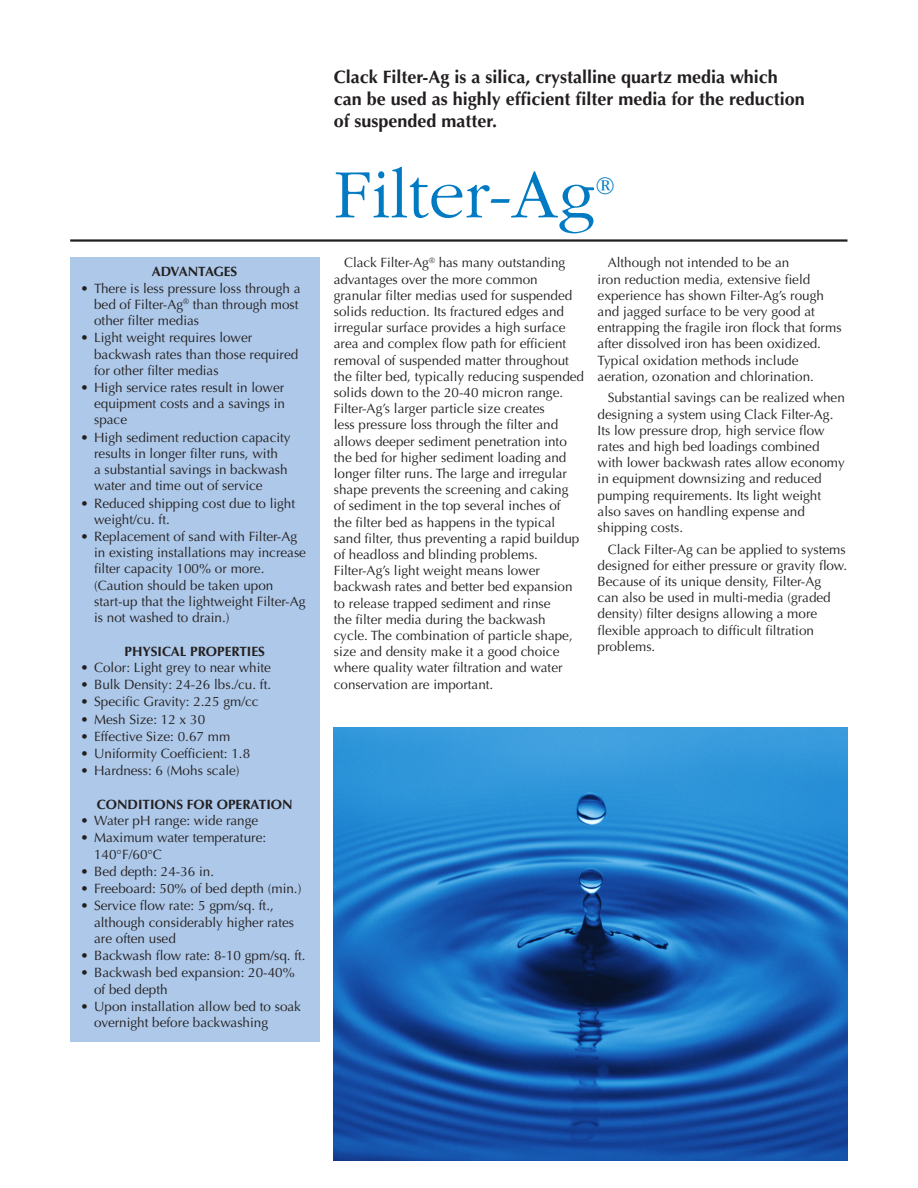
<style>
.page{position:relative;width:918px;height:1188px;background:#fff}
.page>*{position:absolute;margin:0;border:0;box-sizing:border-box;transform-origin:0 0}
.t1{font:300 72px "Garamond";color:#007bc3}
.t2{font:300 26.25px "Garamond";color:#007bc3}
.t3{font:700 18px/21.6px "Optima";color:#231f20}
.t4{font:13.5px/16.2px "Optima";color:#231f20}
.t5{font:700 13.5px "Optima";color:#231f20}
</style>
<div class="page">
<hr style="left:70px;top:239px;width:778px;height:3px;background:#231f20">
<div style="left:70px;top:257px;width:250px;height:785px;background:#adc8e8"></div>
<img style="left:334px;top:728px;width:514px;height:433px">
<p class="t5" style="left:152px;top:264px;width:87px">ADVANTAGES</p>
<p class="t4" style="left:94px;top:280px;width:208px;text-indent:-14px">• There is less pressure loss through a bed of Filter-Ag<sup>®</sup> than through most other filter medias</p>
<p class="t4" style="left:94px;top:330px;width:206px;text-indent:-14px">• Light weight requires lower backwash rates than those required for other filter medias</p>
<p class="t4" style="left:94px;top:380px;width:192px;text-align:justify;text-indent:-14px">• High service rates result in lower equipment costs and a savings in space</p>
<p class="t4" style="left:94px;top:429px;width:198px;text-indent:-14px">• High sediment reduction capacity results in longer filter runs, with<br>a substantial savings in backwash water and time out of service</p>
<p class="t4" style="left:94px;top:495px;width:203px;text-indent:-14px">• Reduced shipping cost due to light weight/cu. ft.</p>
<p class="t4" style="left:94px;top:529px;width:213px;text-indent:-14px">• Replacement of sand with Filter-Ag in existing installations may increase filter capacity 100% or more. (Caution should be taken upon start-up that the lightweight Filter-Ag is not washed to drain.)</p>
<p class="t5" style="left:125px;top:643px;width:142px">PHYSICAL PROPERTIES</p>
<p class="t4" style="left:81px;top:659px;width:192px">• Color: Light grey to near white</p>
<p class="t4" style="left:81px;top:677px;width:192px">• Bulk Density: 24-26 lbs./cu. ft.</p>
<p class="t4" style="left:81px;top:694px;width:179px">• Specific Gravity: 2.25 gm/cc</p>
<p class="t4" style="left:81px;top:711px;width:126px">• Mesh Size: 12 x 30</p>
<p class="t4" style="left:81px;top:728px;width:151px">• Effective Size: 0.67 mm</p>
<p class="t4" style="left:81px;top:746px;width:171px">• Uniformity Coefficient: 1.8</p>
<p class="t4" style="left:81px;top:763px;width:161px">• Hardness: 6 (Mohs scale)</p>
<p class="t5" style="left:97px;top:796px;width:197px">CONDITIONS FOR OPERATION</p>
<p class="t4" style="left:81px;top:813px;width:179px">• Water pH range: wide range</p>
<p class="t4" style="left:94px;top:830px;width:174px;text-indent:-14px">• Maximum water temperature:<br>140°F/60°C</p>
<p class="t4" style="left:81px;top:863px;width:135px">• Bed depth: 24-36 in.</p>
<p class="t4" style="left:81px;top:881px;width:222px">• Freeboard: 50% of bed depth (min.)</p>
<p class="t4" style="left:94px;top:898px;width:202px;text-indent:-14px">• Service flow rate: 5 gpm/sq. ft., although considerably higher rates are often used</p>
<p class="t4" style="left:81px;top:948px;width:227px">• Backwash flow rate: 8-10 gpm/sq. ft.</p>
<p class="t4" style="left:94px;top:965px;width:202px;text-indent:-14px">• Backwash bed expansion: 20-40% of bed depth</p>
<p class="t4" style="left:94px;top:998px;width:208px;text-indent:-14px">• Upon installation allow bed to soak overnight before backwashing</p>
<p class="t3" style="left:334px;top:67px;width:473px">Clack Filter-Ag is a silica, crystalline quartz media which can be used as highly efficient filter media for the reduction of suspended matter.</p>
<p class="t1" style="left:334px;top:157px;width:263px">Filter-Ag</p>
<p class="t2" style="left:595px;top:171px;width:21px">®</p>
<p class="t4" style="left:334px;top:255px;width:252px;text-indent:10px">Clack Filter-Ag<sup>®</sup> has many outstanding advantages over the more common granular filter medias used for suspended solids reduction. Its fractured edges and irregular surface provides a high surface area and complex flow path for efficient removal of suspended matter throughout the filter bed, typically reducing suspended solids down to the 20-40 micron range.<br>Filter-Ag’s larger particle size creates<br>less pressure loss through the filter and allows deeper sediment penetration into the bed for higher sediment loading and longer filter runs. The large and irregular shape prevents the screening and caking<br>of sediment in the top several inches of<br>the filter bed as happens in the typical sand filter, thus preventing a rapid buildup of headloss and blinding problems.<br>Filter-Ag’s light weight means lower backwash rates and better bed expansion to release trapped sediment and rinse<br>the filter media during the backwash<br>cycle. The combination of particle shape, size and density make it a good choice where quality water filtration and water conservation are important.</p>
<p class="t4" style="left:598px;top:255px;width:246px;text-indent:10px">Although not intended to be an<br>iron reduction media, extensive field experience has shown Filter-Ag’s rough and jagged surface to be very good at entrapping the fragile iron flock that forms after dissolved iron has been oxidized.<br>Typical oxidation methods include aeration, ozonation and chlorination.</p>
<p class="t4" style="left:598px;top:390px;width:249px;text-indent:10px">Substantial savings can be realized when designing a system using Clack Filter-Ag.<br>Its low pressure drop, high service flow rates and high bed loadings combined with lower backwash rates allow economy in equipment downsizing and reduced pumping requirements. Its light weight also saves on handling expense and shipping costs.</p>
<p class="t4" style="left:598px;top:541px;width:251px;text-indent:10px">Clack Filter-Ag can be applied to systems designed for either pressure or gravity flow.<br>Because of its unique density, Filter-Ag<br>can also be used in multi-media (graded density) filter designs allowing a more flexible approach to difficult filtration problems.</p>
</div>
